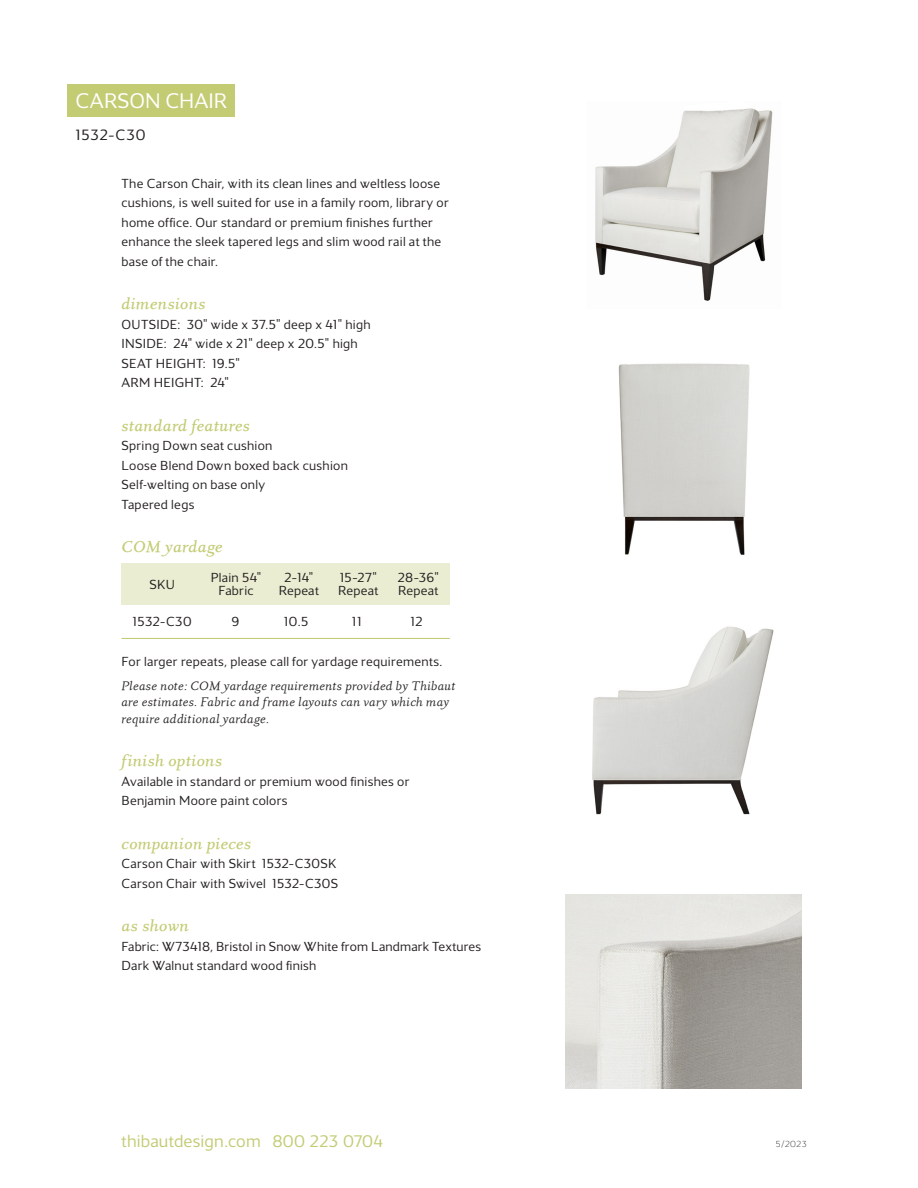
<style>
.page{position:relative;width:918px;height:1188px;background:#fff}
.page>*{position:absolute;margin:0;border:0;box-sizing:border-box;transform-origin:0 0}
.Title_BACK{font:300 21.75px "Maya Samuels";letter-spacing:.005em;color:#fff}
.t1{font:300 18px "Maya Samuels";letter-spacing:.01em;color:#c3cb73}
.Italic_BACK{font:16.5px "Eplica Medium Italic TT";color:#c3cb73}
.Product___BACK{font:300 15.3px "Maya Samuels";letter-spacing:.05em;color:#231f20}
.Specs_BACK_product{font:300 13.5px/19.5px "Maya Samuels";letter-spacing:.02em;color:#231f20}
.Specs_FRONT_product{font:300 13.5px/13.5px "Maya Samuels";letter-spacing:.02em;color:#231f20;text-align:center}
.t2{font:12.75px "Eplica Book Italic TT";letter-spacing:.015em;color:#231f20}
.Product_ID{font:200 9px "Maya Samuels";color:#231f20}
.s1{font-size:17.25px}
</style>
<div class="page">
<div style="left:861px;top:118px;width:33px;height:34px;border:2px solid #fff;border-radius:50%"></div>
<div style="left:861px;top:576px;width:33px;height:34px;border:2px solid #fff;border-radius:50%"></div>
<div style="left:861px;top:1036px;width:33px;height:34px;border:2px solid #fff;border-radius:50%"></div>
<div style="left:68px;top:84px;width:167px;height:32px;background:#c3cb73"></div>
<img style="left:566px;top:895px;width:236px;height:194px">
<img style="left:595px;top:108px;width:178px;height:193px">
<img style="left:618px;top:363px;width:132px;height:192px">
<img style="left:592px;top:626px;width:182px;height:189px">
<div style="left:122px;top:564px;width:328px;height:41px;background:#eaedd1"></div>
<hr style="left:122px;top:638px;width:328px;height:1px;background:#c3cb73">
<p class="Title_BACK" style="left:76px;top:88px;width:153px">CARSON CHAIR</p>
<p class="Product___BACK" style="left:76px;top:126px;width:71px">1532–C30</p>
<p class="Specs_BACK_product" style="left:122px;top:174px;width:320px">The Carson Chair, with its clean lines and weltless loose</p>
<p class="Specs_BACK_product" style="left:122px;top:193px;width:329px">cushions, is well suited for use in a family room, library or</p>
<p class="Specs_BACK_product" style="left:122px;top:213px;width:313px">home office. Our standard or premium finishes further</p>
<p class="Specs_BACK_product" style="left:122px;top:232px;width:321px">enhance the sleek tapered legs and slim wood rail at the base of the chair.</p>
<p class="Italic_BACK" style="left:122px;top:295px;width:86px">dimensions</p>
<p class="Specs_BACK_product" style="left:122px;top:315px;width:251px">OUTSIDE: 30" wide x 37.5" deep x 41" high</p>
<p class="Specs_BACK_product" style="left:122px;top:334px;width:238px">INSIDE: 24" wide x 21" deep x 20.5" high</p>
<p class="Specs_BACK_product" style="left:122px;top:354px;width:120px">SEAT HEIGHT: 19.5"</p>
<p class="Specs_BACK_product" style="left:122px;top:373px;width:109px">ARM HEIGHT: 24"</p>
<p class="Italic_BACK" style="left:122px;top:416px;width:130px">standard features</p>
<p class="Specs_BACK_product" style="left:122px;top:436px;width:152px">Spring Down seat cushion</p>
<p class="Specs_BACK_product" style="left:122px;top:456px;width:228px">Loose Blend Down boxed back cushion</p>
<p class="Specs_BACK_product" style="left:122px;top:475px;width:145px">Self-welting on base only</p>
<p class="Specs_BACK_product" style="left:122px;top:495px;width:74px">Tapered legs</p>
<p class="Italic_BACK" style="left:122px;top:538px;width:103px">COM yardage</p>
<p class="Specs_FRONT_product" style="left:149px;top:578px;width:27px">SKU</p>
<p class="Specs_FRONT_product" style="left:133px;top:615px;width:61px">1532–C30</p>
<p class="Specs_FRONT_product" style="left:211px;top:570px;width:52px">Plain 54"<br>Fabric</p>
<p class="Specs_FRONT_product" style="left:231px;top:615px;width:9px">9</p>
<p class="Specs_FRONT_product" style="left:279px;top:570px;width:42px">2–14"<br>Repeat</p>
<p class="Specs_FRONT_product" style="left:284px;top:615px;width:26px">10.5</p>
<p class="Specs_FRONT_product" style="left:338px;top:570px;width:42px;text-align:left">15–27"<br>Repeat</p>
<p class="Specs_FRONT_product" style="left:352px;top:615px;width:12px">11</p>
<p class="Specs_FRONT_product" style="left:397px;top:570px;width:43px;text-align:left">28–36"<br>Repeat</p>
<p class="Specs_FRONT_product" style="left:411px;top:615px;width:14px">12</p>
<p class="Specs_BACK_product" style="left:122px;top:651px;width:322px">For larger repeats, please call for yardage requirements.</p>
<p class="t2" style="left:122px;top:678px;width:336px">Please note: COM yardage requirements provided by Thibaut</p>
<p class="t2" style="left:122px;top:695px;width:329px">are estimates. Fabric and frame layouts can vary which may</p>
<p class="t2" style="left:122px;top:711px;width:149px">require additional yardage.</p>
<p class="Italic_BACK" style="left:122px;top:751px;width:103px">finish options</p>
<p class="Specs_BACK_product" style="left:122px;top:771px;width:290px">Available in standard or premium wood finishes or<br>Benjamin Moore paint colors</p>
<p class="Italic_BACK" style="left:122px;top:834px;width:131px">companion pieces</p>
<p class="Specs_BACK_product" style="left:122px;top:854px;width:216px">Carson Chair with Skirt 1532–C30SK</p>
<p class="Specs_BACK_product" style="left:122px;top:873px;width:218px">Carson Chair with Swivel 1532–C30S</p>
<p class="Italic_BACK" style="left:122px;top:916px;width:69px">as shown</p>
<p class="Specs_BACK_product" style="left:122px;top:936px;width:361px">Fabric: W73418, Bristol in Snow White from Landmark Textures</p>
<p class="Specs_BACK_product" style="left:122px;top:956px;width:197px">Dark Walnut standard wood finish</p>
<h2 class="t1" style="left:122px;top:1131px;width:263px">thibautdesign.com <span class="s1">800 223 0704</span></h2>
<p class="Product_ID" style="left:776px;top:1139px;width:32px">5/2023</p>
</div>
